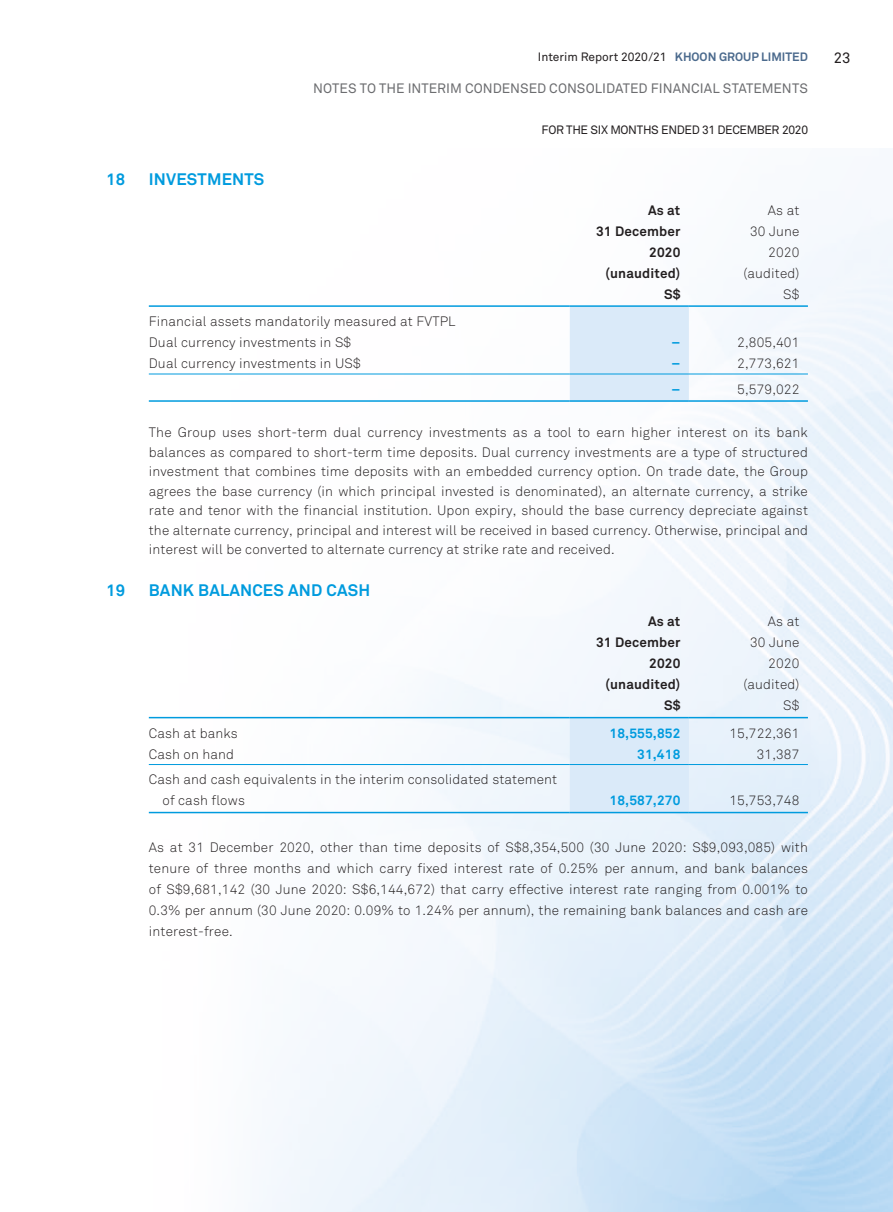
<style>
.page{position:relative;width:893px;height:1212px;background:#fff}
.page>*{position:absolute;margin:0;border:0;box-sizing:border-box;transform-origin:0 0}
.t1{font:700 16.5px "Akkurat Pro";letter-spacing:.01em;color:#009bde}
.t2{font:15px "Akkurat Pro";color:#231f20}
.t3{font:13.5px/21px "Akkurat Light Pro";letter-spacing:.01em;color:#231f20;text-align:right}
.t4{font:700 13.5px/21px "Akkurat Pro";letter-spacing:.01em;color:#231f20;text-align:right}
.t5{font:13.5px "Akkurat Pro";color:#6c6d70}
.t6{font:700 13.5px "Akkurat Pro";letter-spacing:.01em;color:#009bde}
.t7{font:12px "Akkurat Pro";color:#231f20}
.t8{font:12px "Akkurat Pro";letter-spacing:-.025em;color:#231f20}
.s1{font-weight:700;color:#4b6a8d}
</style>
<div class="page">
<div style="left:570px;top:307px;width:119px;height:93px;background:#daeaf9"></div>
<hr style="left:149px;top:305px;width:421px;height:2px;background:#009bde">
<hr style="left:570px;top:305px;width:119px;height:2px;background:#009bde">
<hr style="left:689px;top:305px;width:119px;height:2px;background:#009bde">
<hr style="left:149px;top:374px;width:421px;height:1px;background:#009bde">
<hr style="left:570px;top:374px;width:119px;height:1px;background:#009bde">
<hr style="left:689px;top:374px;width:119px;height:1px;background:#009bde">
<hr style="left:149px;top:400px;width:421px;height:2px;background:#009bde">
<hr style="left:570px;top:400px;width:119px;height:2px;background:#009bde">
<hr style="left:689px;top:400px;width:119px;height:2px;background:#009bde">
<div style="left:570px;top:718px;width:119px;height:94px;background:#daeaf9"></div>
<hr style="left:149px;top:717px;width:421px;height:1px;background:#009bde">
<hr style="left:570px;top:717px;width:119px;height:1px;background:#009bde">
<hr style="left:689px;top:717px;width:119px;height:1px;background:#009bde">
<hr style="left:149px;top:764px;width:421px;height:1px;background:#009bde">
<hr style="left:570px;top:764px;width:119px;height:1px;background:#009bde">
<hr style="left:689px;top:764px;width:119px;height:1px;background:#009bde">
<hr style="left:149px;top:812px;width:421px;height:1px;background:#009bde">
<hr style="left:570px;top:812px;width:119px;height:1px;background:#009bde">
<hr style="left:689px;top:812px;width:119px;height:1px;background:#009bde">
<p class="t7" style="left:538px;top:50px;width:272px">Interim Report 2020/21 <span class="s1">KHOON GROUP LIMITED</span></p>
<p class="t2" style="left:834px;top:49px;width:18px">23</p>
<p class="t5" style="left:313px;top:81px;width:496px">NOTES TO THE INTERIM CONDENSED CONSOLIDATED FINANCIAL STATEMENTS</p>
<p class="t1" style="left:106px;top:169px;width:20px">18</p>
<p class="t1" style="left:149px;top:169px;width:117px">INVESTMENTS</p>
<p class="t3" style="left:149px;top:311px;width:308px;text-align:left">Financial assets mandatorily measured at FVTPL<br>Dual currency investments in S$</p>
<p class="t8" style="left:542px;top:122px;width:268px">FOR THE SIX MONTHS ENDED 31 DECEMBER 2020</p>
<p class="t4" style="left:596px;top:200px;width:86px">As at<br>31 December<br>2020</p>
<p class="t3" style="left:750px;top:200px;width:51px">As at<br>30 June<br>2020</p>
<p class="t4" style="left:605px;top:263px;width:76px">(unaudited)</p>
<p class="t3" style="left:743px;top:263px;width:58px">(audited)</p>
<p class="t4" style="left:664px;top:284px;width:18px">S$</p>
<p class="t3" style="left:783px;top:284px;width:18px">S$</p>
<p class="t6" style="left:671px;top:334px;width:10px">–</p>
<p class="t3" style="left:737px;top:332px;width:64px">2,805,401</p>
<p class="t3" style="left:149px;top:353px;width:213px">Dual currency investments in US$</p>
<p class="t6" style="left:671px;top:355px;width:10px">–</p>
<p class="t3" style="left:737px;top:353px;width:64px">2,773,621</p>
<p class="t6" style="left:671px;top:380px;width:10px">–</p>
<p class="t3" style="left:737px;top:379px;width:64px">5,579,022</p>
<p class="t3" style="left:149px;top:423px;width:661px;line-height:19.5px;text-align:justify">The Group uses short-term dual currency investments as a tool to earn higher interest on its bank balances as compared to short-term time deposits. Dual currency investments are a type of structured investment that combines time deposits with an embedded currency option. On trade date, the Group agrees the base currency (in which principal invested is denominated), an alternate currency, a strike rate and tenor with the financial institution. Upon expiry, should the base currency depreciate against the alternate currency, principal and interest will be received in based currency. Otherwise, principal and interest will be converted to alternate currency at strike rate and received.</p>
<p class="t1" style="left:106px;top:580px;width:20px">19</p>
<p class="t1" style="left:149px;top:580px;width:223px">BANK BALANCES AND CASH</p>
<p class="t4" style="left:596px;top:611px;width:86px">As at<br>31 December<br>2020</p>
<p class="t3" style="left:750px;top:611px;width:51px">As at<br>30 June<br>2020</p>
<p class="t4" style="left:605px;top:674px;width:76px">(unaudited)</p>
<p class="t3" style="left:743px;top:674px;width:58px">(audited)</p>
<p class="t4" style="left:664px;top:695px;width:18px">S$</p>
<p class="t3" style="left:783px;top:695px;width:18px">S$</p>
<p class="t3" style="left:149px;top:723px;width:91px">Cash at banks</p>
<p class="t6" style="left:610px;top:724px;width:72px">18,555,852</p>
<p class="t3" style="left:729px;top:723px;width:72px">15,722,361</p>
<p class="t3" style="left:149px;top:744px;width:87px">Cash on hand</p>
<p class="t6" style="left:637px;top:745px;width:45px">31,418</p>
<p class="t3" style="left:757px;top:744px;width:44px">31,387</p>
<p class="t3" style="left:162px;top:769px;width:396px;text-align:left;text-indent:-14px">Cash and cash equivalents in the interim consolidated statement of cash flows</p>
<p class="t6" style="left:610px;top:792px;width:72px">18,587,270</p>
<p class="t3" style="left:729px;top:790px;width:72px">15,753,748</p>
<p class="t3" style="left:149px;top:837px;width:661px;text-align:justify">As at 31 December 2020, other than time deposits of S$8,354,500 (30 June 2020: S$9,093,085) with tenure of three months and which carry fixed interest rate of 0.25% per annum, and bank balances of S$9,681,142 (30 June 2020: S$6,144,672) that carry effective interest rate ranging from 0.001% to 0.3% per annum (30 June 2020: 0.09% to 1.24% per annum), the remaining bank balances and cash are interest-free.</p>
</div>
